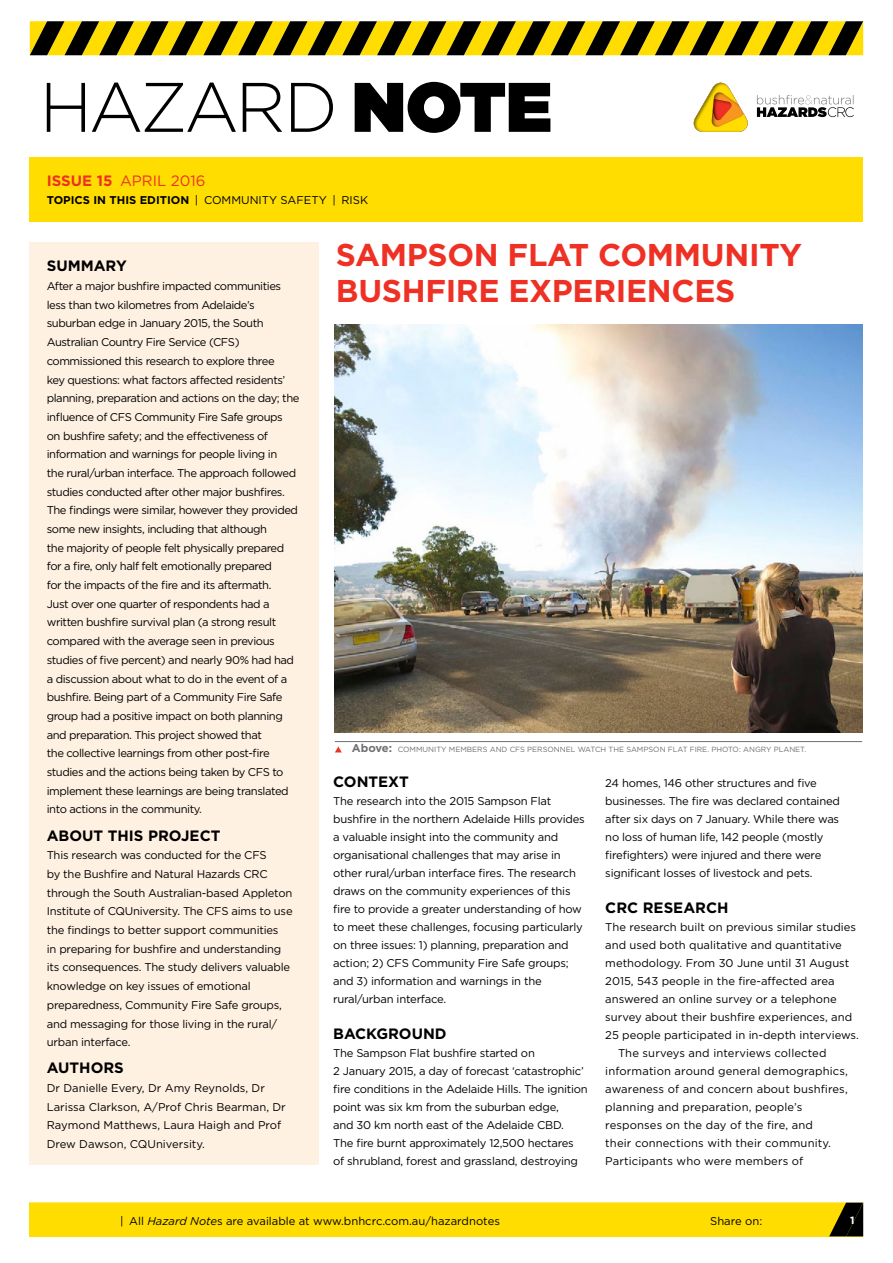
<style>
.page{position:relative;width:893px;height:1263px;background:#fff}
.page>*{position:absolute;margin:0;border:0;box-sizing:border-box;transform-origin:0 0}
.t1{font:700 31.5px/36px "Gotham";letter-spacing:-.01em;color:#ee3124}
.t2{font:700 15px "Gotham";color:#000}
.t3{font:15px "Gotham";color:#ee3124}
.t4{font:11.25px/18px "Gotham";letter-spacing:-.02em;color:#000}
.t5{font:11.25px/18.8px "Gotham";letter-spacing:-.04em;color:#000}
.t6{font:11.25px/18.8px "Gotham";color:#000}
.t7{font:11.25px "Gotham";letter-spacing:.01em;color:#000}
.t8{font:700 10.5px "Gotham";color:#fff}
.t9{font:7.5px "Gotham";color:#6d6e71}
.s1{font-weight:700}
.s2{font-weight:700;font-size:11.25px}
.s3{font-style:italic}
</style>
<div class="page">
<div style="left:30px;top:242px;width:289px;height:923px;background:#fff1e2"></div>
<hr style="left:335px;top:741px;width:527px;height:1px;background:#6d6e71">
<svg style="left:335px;top:746px;width:7px;height:6px"></svg>
<img style="left:335px;top:324px;width:527px;height:409px">
<div style="left:30px;top:1202px;width:833px;height:34px;background:#fd0"></div>
<svg style="left:829px;top:1202px;width:34px;height:34px"></svg>
<svg style="left:30px;top:21px;width:833px;height:34px;background:#806f04"></svg>
<svg style="left:757px;top:95px;width:97px;height:22px"></svg>
<svg style="left:693px;top:83px;width:55px;height:49px"></svg>
<svg style="left:47px;top:82px;width:503px;height:51px"></svg>
<div style="left:30px;top:157px;width:833px;height:64px;background:#fd0"></div>
<h2 class="t3" style="left:47px;top:171px;width:160px"><span class="s1">ISSUE 15</span> APRIL 2016</h2>
<p class="t6" style="left:47px;top:190px;width:323px"><span class="s1">TOPICS IN THIS EDITION</span> | COMMUNITY SAFETY | RISK</p>
<h2 class="t2" style="left:47px;top:256px;width:82px">SUMMARY</h2>
<p class="t5" style="left:47px;top:276px;width:254px">After a major bushfire impacted communities less than two kilometres from Adelaide’s suburban edge in January 2015, the South Australian Country Fire Service (CFS) commissioned this research to explore three<br>key questions: what factors affected residents’ planning, preparation and actions on the day; the influence of CFS Community Fire Safe groups<br>on bushfire safety; and the effectiveness of information and warnings for people living in<br>the rural/urban interface. The approach followed studies conducted after other major bushfires.<br>The findings were similar, however they provided some new insights, including that although<br>the majority of people felt physically prepared for a fire, only half felt emotionally prepared<br>for the impacts of the fire and its aftermath.<br>Just over one quarter of respondents had a written bushfire survival plan (a strong result compared with the average seen in previous studies of five percent) and nearly 90% had had a discussion about what to do in the event of a bushfire. Being part of a Community Fire Safe group had a positive impact on both planning and preparation. This project showed that<br>the collective learnings from other post-fire studies and the actions being taken by CFS to implement these learnings are being translated into actions in the community.</p>
<h2 class="t2" style="left:47px;top:825px;width:175px">ABOUT THIS PROJECT</h2>
<p class="t4" style="left:47px;top:846px;width:247px;line-height:18.8px">This research was conducted for the CFS<br>by the Bushfire and Natural Hazards CRC through the South Australian-based Appleton Institute of CQUniversity. The CFS aims to use the findings to better support communities<br>in preparing for bushfire and understanding its consequences. The study delivers valuable knowledge on key issues of emotional preparedness, Community Fire Safe groups, and messaging for those living in the rural/ urban interface.</p>
<h2 class="t2" style="left:47px;top:1058px;width:79px">AUTHORS</h2>
<p class="t6" style="left:47px;top:1078px;width:241px">Dr Danielle Every, Dr Amy Reynolds, Dr Larissa Clarkson, A/Prof Chris Bearman, Dr Raymond Matthews, Laura Haigh and Prof Drew Dawson, CQUniversity.</p>
<h1 class="t1" style="left:336px;top:237px;width:468px">SAMPSON FLAT COMMUNITY<br>BUSHFIRE EXPERIENCES</h1>
<p class="t9" style="left:352px;top:745px;width:456px"><span class="s2">Above:</span> COMMUNITY MEMBERS AND CFS PERSONNEL WATCH THE SAMPSON FLAT FIRE. PHOTO: ANGRY PLANET.</p>
<h2 class="t2" style="left:333px;top:772px;width:77px">CONTEXT</h2>
<p class="t4" style="left:333px;top:792px;width:253px">The research into the 2015 Sampson Flat bushfire in the northern Adelaide Hills provides a valuable insight into the community and organisational challenges that may arise in other rural/urban interface fires. The research draws on the community experiences of this fire to provide a greater understanding of how to meet these challenges, focusing particularly on three issues: 1) planning, preparation and action; 2) CFS Community Fire Safe groups; and 3) information and warnings in the rural/urban interface.</p>
<h2 class="t2" style="left:333px;top:1024px;width:115px">BACKGROUND</h2>
<p class="t4" style="left:333px;top:1044px;width:256px">The Sampson Flat bushfire started on<br>2 January 2015, a day of forecast ‘catastrophic’ fire conditions in the Adelaide Hills. The ignition point was six km from the suburban edge,<br>and 30 km north east of the Adelaide CBD.<br>The fire burnt approximately 12,500 hectares<br>of shrubland, forest and grassland, destroying</p>
<p class="t4" style="left:605px;top:774px;width:236px">24 homes, 146 other structures and five businesses. The fire was declared contained after six days on 7 January. While there was no loss of human life, 142 people (mostly firefighters) were injured and there were significant losses of livestock and pets.</p>
<h2 class="t2" style="left:605px;top:898px;width:125px">CRC RESEARCH</h2>
<p class="t6" style="left:605px;top:917px;width:252px">The research built on previous similar studies</p>
<p class="t6" style="left:605px;top:935px;width:238px">and used both qualitative and quantitative</p>
<p class="t6" style="left:605px;top:953px;width:245px">methodology. From 30 June until 31 August</p>
<p class="t6" style="left:605px;top:971px;width:231px">2015, 543 people in the fire-affected area</p>
<p class="t6" style="left:605px;top:989px;width:233px">answered an online survey or a telephone</p>
<p class="t6" style="left:605px;top:1007px;width:248px">survey about their bushfire experiences, and</p>
<p class="t6" style="left:605px;top:1025px;width:255px">25 people participated in in-depth interviews.</p>
<p class="t7" style="left:618px;top:1046px;width:210px">The surveys and interviews collected</p>
<p class="t7" style="left:605px;top:1064px;width:244px">information around general demographics,</p>
<p class="t7" style="left:605px;top:1082px;width:244px">awareness of and concern about bushfires,</p>
<p class="t7" style="left:605px;top:1100px;width:199px">planning and preparation, people’s</p>
<p class="t7" style="left:605px;top:1118px;width:209px">responses on the day of the fire, and</p>
<p class="t7" style="left:605px;top:1136px;width:227px">their connections with their community.</p>
<p class="t7" style="left:605px;top:1154px;width:200px">Participants who were members of</p>
<p class="t6" style="left:120px;top:1211px;width:381px">| All <span class="s3">Hazard Note</span>s are available at www.bnhcrc.com.au/hazardnotes</p>
<p class="t4" style="left:710px;top:1212px;width:54px">Share on:</p>
<p class="t8" style="left:850px;top:1213px;width:6px">1</p>
</div>
